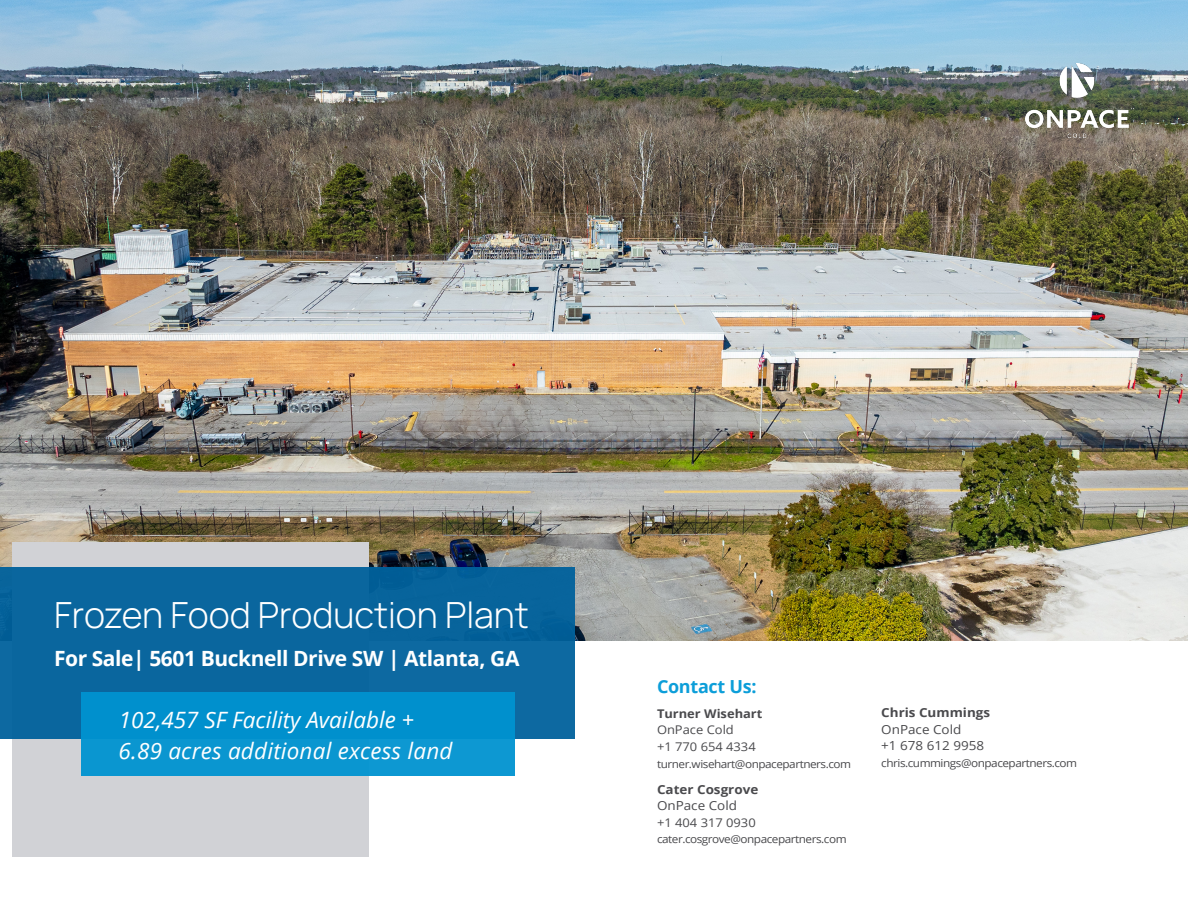
<style>
.page{position:relative;width:1188px;height:918px;background:#fff}
.page>*{position:absolute;margin:0;border:0;box-sizing:border-box;transform-origin:0 0}
.t1{font:200 36px "Manrope";color:#fff}
.t2{font:italic 22.5px "Open Sans";letter-spacing:.01em;color:#fff}
.t3{font:700 21px "Open Sans";letter-spacing:-.02em;color:#fff}
.t4{font:700 18px "Open Sans";letter-spacing:-.015em;color:#0c9ed9}
.FirstName_LastName{font:700 12.45px "Open Sans";color:#4a4a4d;scale:1.08 1}
.FirstName_LastName-2{font:12.45px "Open Sans";color:#4a4a4d;scale:1.08 1}
.Contact_Info{font:12.45px "Open Sans";color:#4a4a4d;scale:1.08 1}
.Contact_Info-2{font:12px "Open Sans";color:#4a4a4d;scale:1.08 1}
.FirstName_LastName-3{font:700 12px "Open Sans";color:#4a4a4d;scale:1.08 1}
.FirstName_LastName-4{font:12px "Open Sans";color:#4a4a4d;scale:1.08 1}
.Contact_Info-3{font:10.95px "Open Sans";letter-spacing:-.04em;color:#4a4a4d;scale:1.08 1}
</style>
<div class="page">
<img style="left:0;top:0;width:1188px;height:641px">
<div style="left:13px;top:542px;width:356px;height:315px;background:#d1d2d6"></div>
<div style="left:0;top:567px;width:575px;height:172px;background:#0a669e"></div>
<div style="left:82px;top:692px;width:433px;height:84px;background:#0093d0"></div>
<img style="left:1025px;top:64px;width:109px;height:73px">
<p class="t1" style="left:54px;top:590px;width:476px">Frozen Food Production Plant</p>
<p class="t3" style="left:54px;top:643px;width:467px">For Sale| 5601 Bucknell Drive SW | Atlanta, GA</p>
<p class="t2" style="left:119px;top:704px;width:297px">102,457 SF Facility Available +</p>
<p class="t2" style="left:119px;top:736px;width:336px">6.89 acres additional excess land</p>
<p class="t4" style="left:657px;top:674px;width:101px">Contact Us:</p>
<p class="FirstName_LastName-3" style="left:657px;top:705px;width:99px">Turner Wisehart</p>
<p class="FirstName_LastName-4" style="left:657px;top:722px;width:73px">OnPace Cold</p>
<p class="Contact_Info-2" style="left:657px;top:738px;width:93px">+1 770 654 4334</p>
<p class="Contact_Info-3" style="left:657px;top:756px;width:181px">turner.wisehart@onpacepartners.com</p>
<p class="FirstName_LastName" style="left:657px;top:780px;width:95px">Cater Cosgrove</p>
<p class="FirstName_LastName-2" style="left:657px;top:797px;width:76px">OnPace Cold</p>
<p class="Contact_Info-2" style="left:657px;top:814px;width:93px">+1 404 317 0930</p>
<p class="Contact_Info-3" style="left:657px;top:832px;width:177px">cater.cosgrove@onpacepartners.com</p>
<p class="FirstName_LastName" style="left:881px;top:704px;width:102px">Chris Cummings</p>
<p class="FirstName_LastName-2" style="left:881px;top:721px;width:76px">OnPace Cold</p>
<p class="Contact_Info" style="left:881px;top:737px;width:97px">+1 678 612 9958</p>
<p class="Contact_Info-3" style="left:881px;top:755px;width:183px">chris.cummings@onpacepartners.com</p>
</div>
